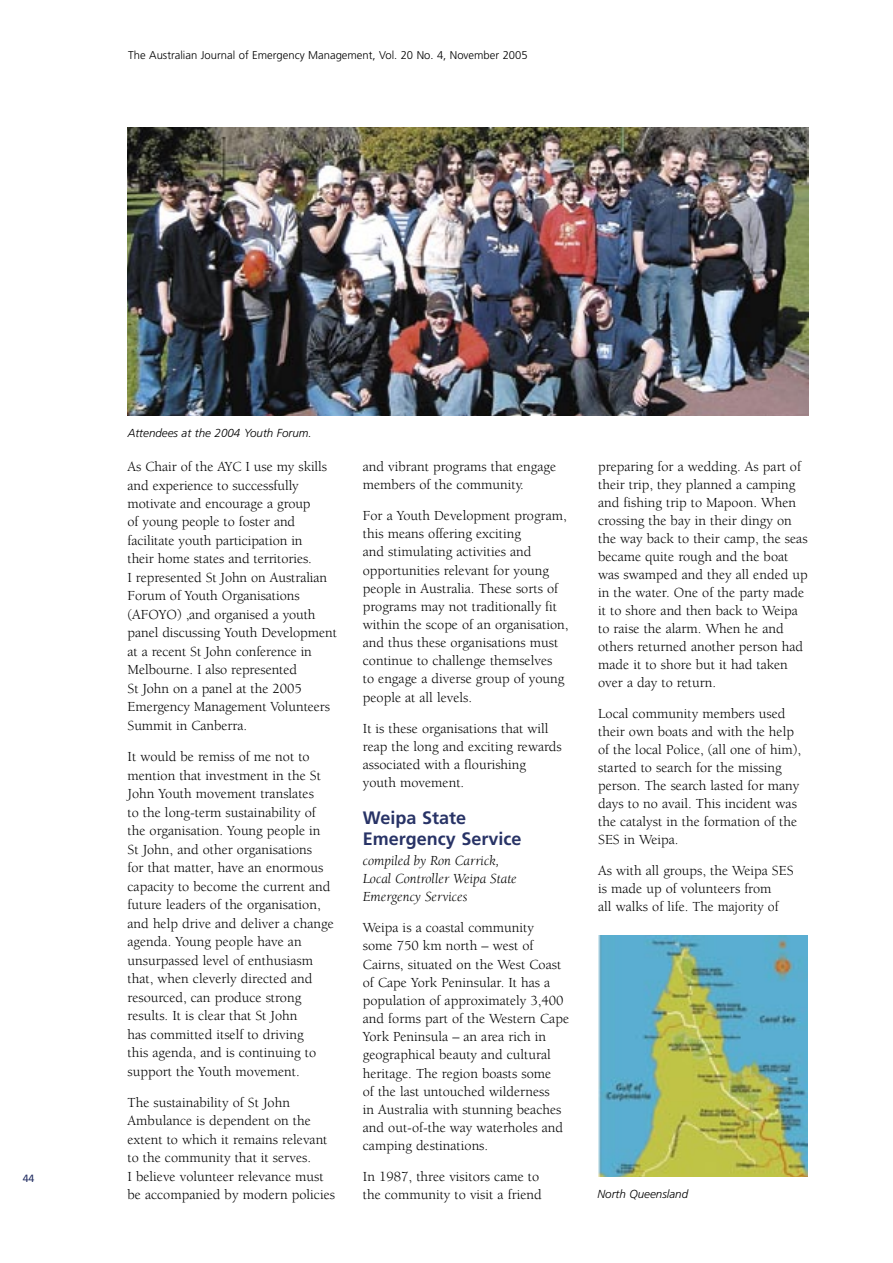
<style>
.page{position:relative;width:893px;height:1263px;background:#fff}
.page>*{position:absolute;margin:0;border:0;box-sizing:border-box;transform-origin:0 0}
.t1{font:700 18px/20.4px "Frutiger";color:#283366}
.body{font:14.25px/18.5px "Berkeley";color:#000}
.Body_no{font:italic 14.25px/18.1px "Berkeley";color:#000}
.captions{font:italic 300 11.7px "Frutiger";color:#000}
.t2{font:300 11.25px "Frutiger";color:#000}
.t3{font:10.5px "Frutiger";color:#283366}
</style>
<div class="page">
<img style="left:128px;top:128px;width:680px;height:287px">
<img style="left:598px;top:935px;width:210px;height:242px">
<p class="t2" style="left:128px;top:49px;width:401px">The Australian Journal of Emergency Management, Vol. 20 No. 4, November 2005</p>
<p class="t3" style="left:23px;top:1172px;width:13px">44</p>
<p class="captions" style="left:128px;top:426px;width:186px">Attendees at the 2004 Youth Forum.</p>
<p class="body" style="left:128px;top:458px;width:211px">As Chair of the AYC I use my skills and experience to successfully motivate and encourage a group<br>of young people to foster and facilitate youth participation in<br>their home states and territories.<br>I represented St John on Australian<br>Forum of Youth Organisations (AFOYO) ,and organised a youth panel discussing Youth Development at a recent St John conference in<br>Melbourne. I also represented<br>St John on a panel at the 2005<br>Emergency Management Volunteers<br>Summit in Canberra.</p>
<p class="body" style="left:128px;top:748px;width:208px">It would be remiss of me not to mention that investment in the St<br>John Youth movement translates<br>to the long-term sustainability of the organisation. Young people in<br>St John, and other organisations<br>for that matter, have an enormous capacity to become the current and future leaders of the organisation, and help drive and deliver a change agenda. Young people have an unsurpassed level of enthusiasm that, when cleverly directed and resourced, can produce strong results. It is clear that St John<br>has committed itself to driving<br>this agenda, and is continuing to support the Youth movement.</p>
<p class="body" style="left:128px;top:1093px;width:209px">The sustainability of St John<br>Ambulance is dependent on the extent to which it remains relevant to the community that it serves.<br>I believe volunteer relevance must be accompanied by modern policies</p>
<p class="body" style="left:363px;top:458px;width:195px">and vibrant programs that engage members of the community.</p>
<p class="body" style="left:363px;top:507px;width:207px">For a Youth Development program, this means offering exciting<br>and stimulating activities and opportunities relevant for young people in Australia. These sorts of programs may not traditionally fit within the scope of an organisation, and thus these organisations must continue to challenge themselves<br>to engage a diverse group of young people at all levels.</p>
<p class="body" style="left:363px;top:719px;width:200px">It is these organisations that will reap the long and exciting rewards associated with a flourishing youth movement.</p>
<p class="t1" style="left:363px;top:808px;width:160px">Weipa State<br>Emergency Service</p>
<p class="Body_no" style="left:363px;top:852px;width:155px">compiled by Ron Carrick,<br>Local Controller Weipa State<br>Emergency Services</p>
<p class="body" style="left:363px;top:919px;width:208px">Weipa is a coastal community<br>some 750 km north – west of<br>Cairns, situated on the West Coast of Cape York Peninsular. It has a population of approximately 3,400 and forms part of the Western Cape<br>York Peninsula – an area rich in geographical beauty and cultural heritage. The region boasts some<br>of the last untouched wilderness<br>in Australia with stunning beaches and out-of-the way waterholes and camping destinations.</p>
<p class="body" style="left:363px;top:1168px;width:180px">In 1987, three visitors came to the community to visit a friend</p>
<p class="body" style="left:598px;top:458px;width:211px;line-height:18px">preparing for a wedding. As part of their trip, they planned a camping and fishing trip to Mapoon. When crossing the bay in their dingy on the way back to their camp, the seas became quite rough and the boat was swamped and they all ended up in the water. One of the party made it to shore and then back to Weipa to raise the alarm. When he and others returned another person had made it to shore but it had taken over a day to return.</p>
<p class="body" style="left:598px;top:705px;width:205px;line-height:18px">Local community members used their own boats and with the help of the local Police, (all one of him), started to search for the missing person. The search lasted for many days to no avail. This incident was the catalyst in the formation of the<br>SES in Weipa.</p>
<p class="body" style="left:598px;top:861px;width:197px;line-height:18px">As with all groups, the Weipa SES is made up of volunteers from<br>all walks of life. The majority of</p>
<p class="captions" style="left:597px;top:1187px;width:92px">North Queensland</p>
</div>
